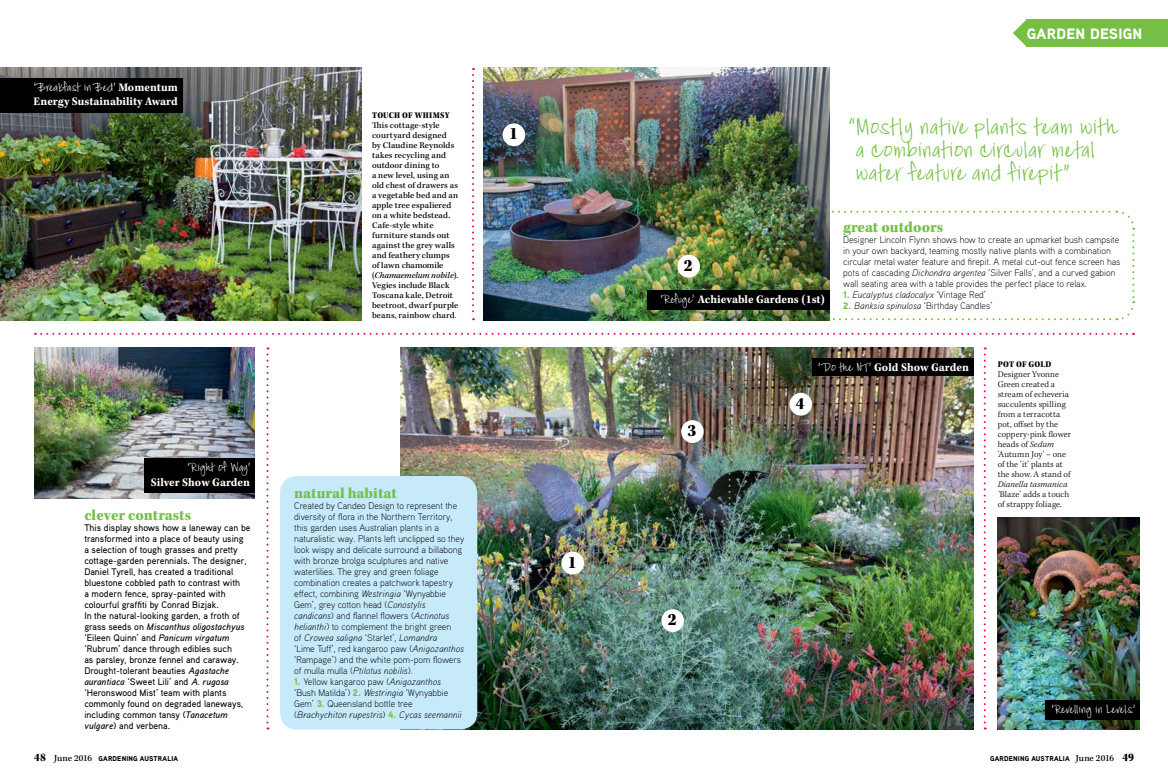
<style>
.page{position:relative;width:1168px;height:780px;background:#fff}
.page>*{position:absolute;margin:0;border:0;box-sizing:border-box;transform-origin:0 0}
.t1{font:23px/23px "Jackie Sue BF";letter-spacing:.045em;color:#75c044}
.t2{font:18px "Kepler Std Black Scn";color:#000}
.t3{font:16px "Kepler Std Black Scn";color:#75c044}
.t4{font:900 15px "Aaux Pro";letter-spacing:.015em;color:#fff}
.t5{font:12px "Kepler Std Bold Scn Capt";color:#fff}
.t6{font:12px "Jackie Sue BF";letter-spacing:.04em;color:#fff}
.t7{font:12px "Jackie Sue BF";letter-spacing:.015em;color:#fff}
.t8{font:300 9.5px/11px "Aaux Pro";color:#000}
.t9{font:500 9.5px/11px "Aaux Pro";color:#000}
.t10{font:9.5px "Aaux Pro Light Italic OSF";color:#000}
.t11{font:500 9px/10px "Kepler Std";letter-spacing:.01em;color:#000}
.t12{font:300 9px/10px "Kepler Std";letter-spacing:.01em;color:#000}
.t13{font:9px "Kepler Std Black Scn";letter-spacing:.025em;color:#000}
.t14{font:900 7px "Aaux Pro";letter-spacing:.025em;color:#000}
.s1{font-family:"Kepler Std Bold Scn Capt"}
.s2{font-style:italic}
.s3{font-weight:300;font-style:italic}
.s4{font-family:"Aaux Pro Light Italic OSF";font-weight:400}
.s5{font-family:"Aaux Pro";font-weight:300}
.s6{font-weight:900;color:#75c044}
.s7{font-family:"Aaux Pro";font-weight:900;color:#75c044}
.s8{font-family:"Jackie Sue BF"}
.s9{font-family:"Kepler Std Black Scn";font-weight:400;font-size:12px}
.s10{font-family:"Kepler Std";font-weight:500;font-size:9.5px}
</style>
<div class="page">
<img style="left:400px;top:347px;width:573px;height:382px">
<div style="left:681px;top:420px;width:23px;height:23px;background:#fff;border-radius:50%"></div>
<div style="left:661px;top:609px;width:23px;height:23px;background:#fff;border-radius:50%"></div>
<svg style="left:795px;top:210px;width:340px;height:111px"></svg>
<svg style="left:728px;top:376px;width:2px;height:353px"></svg>
<div style="left:561px;top:551px;width:23px;height:23px;background:#fff;border-radius:50%"></div>
<svg style="left:266px;top:347px;width:2px;height:382px"></svg>
<svg style="left:984px;top:347px;width:2px;height:382px"></svg>
<svg style="left:472px;top:68px;width:2px;height:252px"></svg>
<svg style="left:35px;top:333px;width:1092px;height:2px"></svg>
<img style="left:484px;top:68px;width:346px;height:252px">
<div style="left:503px;top:123px;width:22px;height:23px;background:#fff;border-radius:50%"></div>
<div style="left:677px;top:255px;width:23px;height:22px;background:#fff;border-radius:50%"></div>
<img style="left:34px;top:347px;width:220px;height:151px">
<img style="left:0;top:67px;width:362px;height:253px">
<div style="left:280px;top:476px;width:197px;height:253px;background:#c7eafb;border-radius:17px"></div>
<div style="left:1027px;top:19px;width:141px;height:28px;background:#75c044"></div>
<svg style="left:1013px;top:19px;width:14px;height:28px"></svg>
<img style="left:997px;top:517px;width:143px;height:212px">
<div style="left:812px;top:358px;width:161px;height:18px;background:#000"></div>
<div style="left:647px;top:290px;width:182px;height:20px;background:#000"></div>
<div style="left:1045px;top:699px;width:95px;height:20px;background:#000"></div>
<div style="left:144px;top:458px;width:110px;height:34px;background:#000"></div>
<div style="left:0;top:78px;width:182px;height:34px;background:#000"></div>
<div style="left:789px;top:393px;width:23px;height:22px;background:#fff;border-radius:50%"></div>
<p class="t7" style="left:34px;top:80px;width:145px">‘ Breakfast in Bed’ <span class="s1">Momentum</span></p>
<p class="t5" style="left:34px;top:95px;width:146px">Energy Sustainability Award</p>
<p class="t13" style="left:372px;top:110px;width:79px">TOUCH OF WHIMSY</p>
<p class="t11" style="left:372px;top:121px;width:88px">This cottage-style courtyard designed<br>by Claudine Reynolds takes recycling and outdoor dining to<br>a new level, using an old chest of drawers as a vegetable bed and an apple tree espaliered on a white bedstead.<br>Cafe-style white furniture stands out against the grey walls and feathery clumps of lawn chamomile (<span class="s2">Chamaemelum nobile</span>).<br>Vegies include Black<br>Toscana kale, Detroit beetroot, dwarf purple beans, rainbow chard<span class="s3">.</span></p>
<h2 class="t2" style="left:509px;top:124px;width:10px">1</h2>
<p class="t6" style="left:188px;top:460px;width:64px">‘Right of Way’</p>
<p class="t5" style="left:151px;top:475px;width:101px">Silver Show Garden</p>
<h3 class="t3" style="left:84px;top:506px;width:108px">clever contrasts</h3>
<p class="t9" style="left:84px;top:522px;width:168px">This display shows how a laneway can be transformed into a place of beauty using a selection of tough grasses and pretty cottage-garden perennials. The designer, Daniel Tyrell, has created a traditional bluestone cobbled path to contrast with<br>a modern fence, spray-painted with colourful graffiti by Conrad Bizjak.<br>In the natural-looking garden, a froth of grass seeds on <span class="s2">Miscanthus oligostachyus </span>‘Eileen Quinn’ and <span class="s2">Panicum virgatum </span>‘Rubrum’ dance through edibles such<br>as parsley, bronze fennel and caraway.<br>Drought-tolerant beauties <span class="s2">Agastache aurantiaca</span> ‘Sweet Lili’ and <span class="s2">A. rugosa </span>‘Heronswood Mist’ team with plants commonly found on degraded laneways, including common tansy (<span class="s2">Tanacetum vulgare</span>) and verbena.</p>
<h3 class="t3" style="left:294px;top:484px;width:104px">natural habitat</h3>
<p class="t8" style="left:294px;top:500px;width:172px">Created by Candeo Design to represent the diversity of flora in the Northern Territory, this garden uses Australian plants in a naturalistic way. Plants left unclipped so they look wispy and delicate surround a billabong with bronze brolga sculptures and native waterlilies. The grey and green foliage combination creates a patchwork tapestry effect, combining <span class="s4">Westringia</span> ‘Wynyabbie Gem’, grey cotton head (<span class="s4">Conostylis candicans</span>) and flannel flowers (<span class="s4">Actinotus helianthi</span>) to complement the bright green</p>
<p class="t10" style="left:294px;top:632px;width:145px"><span class="s5">of</span> Crowea saligna <span class="s5">‘Starlet’,</span> Lomandra</p>
<p class="t8" style="left:294px;top:643px;width:171px">‘Lime Tuff’, red kangaroo paw (<span class="s4">Anigozanthos </span>‘Rampage’) and the white pom-pom flowers of mulla mulla (<span class="s4">Ptilotus nobilis</span>).</p>
<p class="t8" style="left:294px;top:676px;width:156px"><span class="s6">1.</span> Yellow kangaroo paw (<span class="s4">Anigozanthos </span>‘Bush Matilda’) <span class="s6">2.</span> <span class="s4">Westringia</span> ‘Wynyabbie<br>Gem’ <span class="s6">3.</span> Queensland bottle tree</p>
<p class="t10" style="left:294px;top:709px;width:169px"><span class="s5">(</span>Brachychiton rupestris<span class="s5">)</span> <span class="s7">4.</span> Cycas seemannii</p>
<h2 class="t2" style="left:330px;top:621px;width:10px">1</h2>
<h2 class="t2" style="left:568px;top:552px;width:10px">1</h2>
<h3 class="t4" style="left:1027px;top:24px;width:117px">GARDEN DESIGN</h3>
<h2 class="t2" style="left:684px;top:255px;width:10px">2</h2>
<p class="t5" style="left:661px;top:292px;width:166px"><span class="s8">‘Refuge’</span> Achievable Gardens (1st)</p>
<h1 class="t1" style="left:849px;top:117px;width:269px">“Mostly native plants team with a combination circular metal water feature and firepit”</h1>
<h3 class="t3" style="left:843px;top:218px;width:102px">great outdoors</h3>
<p class="t8" style="left:843px;top:234px;width:279px">Designer Lincoln Flynn shows how to create an upmarket bush campsite in your own backyard, teaming mostly native plants with a combination circular metal water feature and firepit. A metal cut-out fence screen has pots of cascading <span class="s4">Dichondra argentea</span> ‘Silver Falls’, and a curved gabion wall seating area with a table provides the perfect place to relax.</p>
<p class="t10" style="left:843px;top:289px;width:144px"><span class="s7">1.</span> Eucalyptus cladocalyx <span class="s5">‘Vintage Red’</span></p>
<p class="t8" style="left:843px;top:300px;width:151px"><span class="s6">2.</span> <span class="s4">Banksia spinulosa</span> ‘Birthday Candles’</p>
<h2 class="t2" style="left:687px;top:420px;width:10px">3</h2>
<h2 class="t2" style="left:668px;top:609px;width:10px">2</h2>
<h2 class="t2" style="left:796px;top:393px;width:10px">4</h2>
<p class="t5" style="left:818px;top:361px;width:152px"><span class="s8">‘ Do the NT’</span> Gold Show Garden</p>
<p class="t13" style="left:998px;top:359px;width:55px">POT OF GOLD</p>
<p class="t12" style="left:998px;top:370px;width:75px">Designer Yvonne<br>Green created a stream of echeveria succulents spilling from a terracotta pot, offset by the coppery-pink flower heads of <span class="s2">Sedum </span>‘Autumn Joy’ – one of the ‘it’ plants at the show. A stand of</p>
<p class="t12" style="left:998px;top:480px;width:73px"><span class="s2">Dianella tasmanica ‘</span>Blaze’ adds a touch of strappy foliage.</p>
<p class="t6" style="left:1052px;top:701px;width:85px">‘Revelling in Levels’</p>
<p class="t14" style="left:34px;top:753px;width:145px"><span class="s9">48</span> <span class="s10">June 2016</span> GARDENING AUSTRALIA</p>
<p class="t14" style="left:990px;top:753px;width:145px">GARDENING AUSTRALIA <span class="s10">June 2016</span> <span class="s9">49</span></p>
</div>
